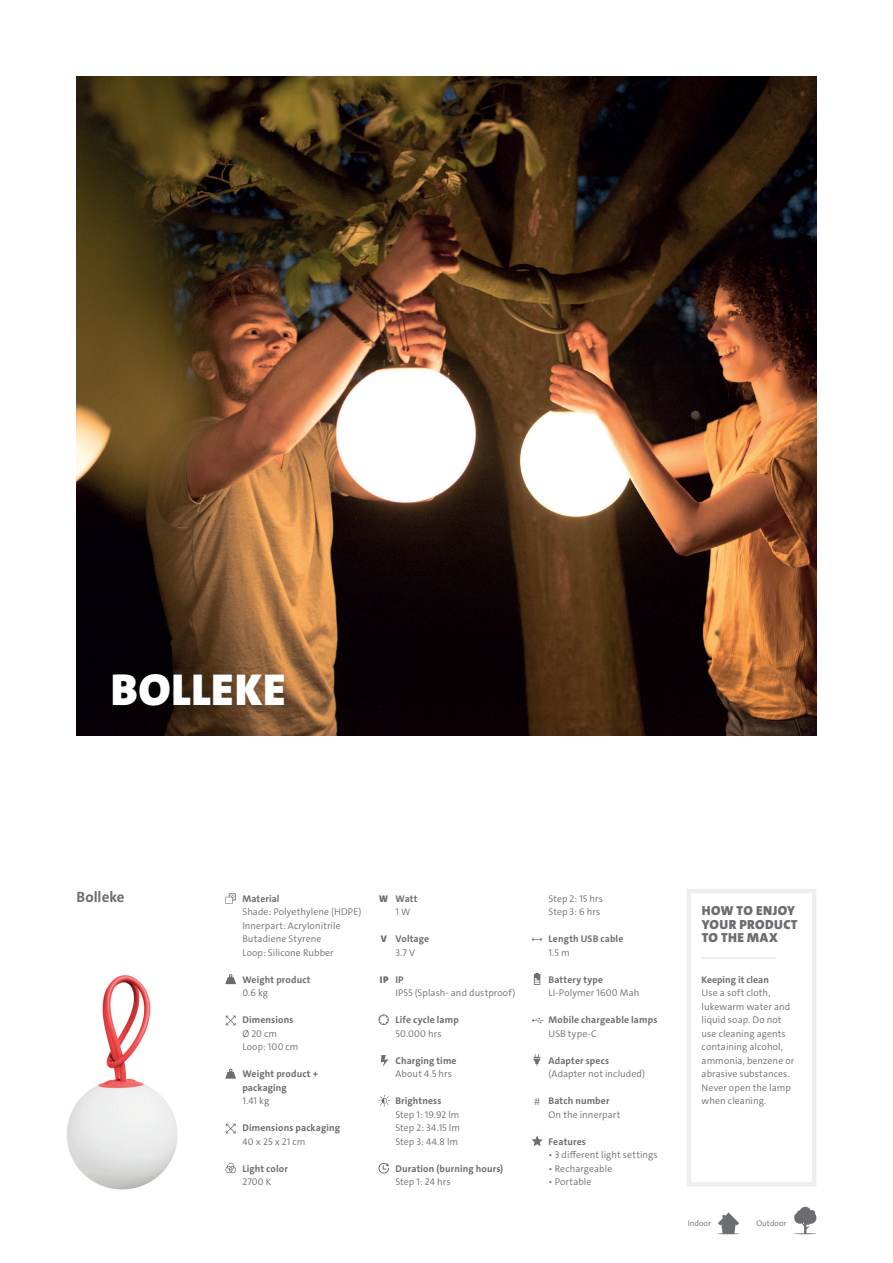
<style>
.page{position:relative;width:893px;height:1263px;background:#fff}
.page>*{position:absolute;margin:0;border:0;box-sizing:border-box;transform-origin:0 0}
.t1{font:900 45px "The Sans C4 s";letter-spacing:.015em;color:#fff}
.t2{font:700 15px "The Sans C4 s";color:#6c6d70}
.t3{font:900 13.2px/13.5px "The Sans C4 s";letter-spacing:.03em;color:#6c6d70}
.t4{font:300 9.75px/13.5px "The Sans C4 s";letter-spacing:.01em;color:#6c6d70}
.t5{font:700 9.75px/13.5px "The Sans C4 s";letter-spacing:.015em;color:#6c6d70}
.t6{font:300 8.25px "The Sans C4 s";color:#6c6d70}
.s1{font-weight:900}
.s2{font-weight:300}
.s3{font-weight:700}
.s4{font-size:10.5px}
</style>
<div class="page">
<div style="left:687px;top:889px;width:129px;height:297px;background:#fff;border:4px solid #eeeeef"></div>
<img style="left:77px;top:77px;width:739px;height:659px">
<svg style="left:225px;top:893px;width:11px;height:11px"></svg>
<svg style="left:225px;top:974px;width:11px;height:10px"></svg>
<svg style="left:226px;top:1015px;width:10px;height:10px"></svg>
<svg style="left:225px;top:1068px;width:11px;height:11px"></svg>
<svg style="left:226px;top:1123px;width:10px;height:10px"></svg>
<svg style="left:225px;top:1163px;width:11px;height:10px"></svg>
<svg style="left:378px;top:1014px;width:11px;height:11px"></svg>
<svg style="left:381px;top:1055px;width:7px;height:12px"></svg>
<svg style="left:378px;top:1095px;width:12px;height:11px"></svg>
<svg style="left:378px;top:1163px;width:11px;height:10px"></svg>
<svg style="left:531px;top:937px;width:11px;height:4px"></svg>
<svg style="left:534px;top:973px;width:6px;height:12px"></svg>
<svg style="left:532px;top:1018px;width:12px;height:5px"></svg>
<svg style="left:533px;top:1054px;width:7px;height:12px"></svg>
<svg style="left:531px;top:1135px;width:12px;height:11px"></svg>
<svg style="left:717px;top:1212px;width:23px;height:22px"></svg>
<svg style="left:794px;top:1206px;width:23px;height:28px"></svg>
<img style="left:67px;top:975px;width:111px;height:215px">
<h1 class="t1" style="left:111px;top:661px;width:177px">BOLLEKE</h1>
<h2 class="t2" style="left:77px;top:887px;width:50px">Bolleke</h2>
<p class="t5" style="left:242px;top:892px;width:39px">Material</p>
<p class="t4" style="left:242px;top:905px;width:120px">Shade: Polyethylene (HDPE)<br>Innerpart: Acrylonitrile<br>Butadiene Styrene<br>Loop: Silicone Rubber</p>
<p class="t5" style="left:242px;top:973px;width:70px">Weight product</p>
<p class="t4" style="left:242px;top:986px;width:27px">0.6 kg</p>
<p class="t5" style="left:242px;top:1013px;width:53px">Dimensions</p>
<p class="t4" style="left:242px;top:1027px;width:58px">Ø 20 cm<br>Loop: 100 cm</p>
<p class="t5" style="left:242px;top:1067px;width:77px">Weight product + packaging</p>
<p class="t4" style="left:242px;top:1094px;width:28px">1.41 kg</p>
<p class="t5" style="left:242px;top:1121px;width:99px">Dimensions packaging</p>
<p class="t4" style="left:242px;top:1135px;width:65px">40 x 25 x 21 cm</p>
<p class="t5" style="left:242px;top:1162px;width:47px">Light color</p>
<p class="t4" style="left:242px;top:1175px;width:31px">2700 K</p>
<p class="t5" style="left:395px;top:892px;width:24px;text-indent:-16px"><span class="s1">W</span> Watt<br><span class="s2">1 W</span></p>
<p class="t5" style="left:381px;top:932px;width:50px;text-align:center"><span class="s1">V</span> Voltage<br><span class="s2">3.7 V</span></p>
<p class="t4" style="left:395px;top:973px;width:121px;text-indent:-16px"><span class="s1">IP</span> <span class="s3">IP<br></span>IP55 (Splash- and dustproof)</p>
<p class="t5" style="left:395px;top:1013px;width:65px">Life cycle lamp</p>
<p class="t4" style="left:395px;top:1027px;width:48px">50.000 hrs</p>
<p class="t5" style="left:395px;top:1054px;width:63px">Charging time</p>
<p class="t4" style="left:395px;top:1067px;width:58px">About 4.5 hrs</p>
<p class="t5" style="left:395px;top:1094px;width:48px">Brightness</p>
<p class="t4" style="left:395px;top:1108px;width:66px;text-align:justify">Step 1: 19.92 lm Step 2: 34.15 lm Step 3: 44.8 lm</p>
<p class="t5" style="left:395px;top:1162px;width:109px">Duration (burning hours)</p>
<p class="t4" style="left:395px;top:1175px;width:57px">Step 1: 24 hrs</p>
<p class="t4" style="left:549px;top:892px;width:56px">Step 2: 15 hrs<br>Step 3: 6 hrs</p>
<p class="t5" style="left:549px;top:932px;width:76px">Length USB cable</p>
<p class="t4" style="left:549px;top:946px;width:23px">1.5 m</p>
<p class="t5" style="left:549px;top:973px;width:56px">Battery type</p>
<p class="t4" style="left:549px;top:986px;width:92px">LI-Polymer 1600 Mah</p>
<p class="t5" style="left:549px;top:1013px;width:110px">Mobile chargeable lamps</p>
<p class="t4" style="left:549px;top:1027px;width:50px">USB type-C</p>
<p class="t5" style="left:549px;top:1054px;width:62px">Adapter specs</p>
<p class="t4" style="left:549px;top:1067px;width:98px">(Adapter not included)</p>
<p class="t4" style="left:549px;top:1094px;width:73px;text-indent:-14px"><span class="s4">#</span> <span class="s3">Batch number<br></span>On the innerpart</p>
<p class="t5" style="left:549px;top:1135px;width:39px">Features</p>
<p class="t4" style="left:548px;top:1148px;width:111px">• 3 different light settings</p>
<p class="t4" style="left:548px;top:1162px;width:65px">• Rechargeable</p>
<p class="t4" style="left:548px;top:1175px;width:44px">• Portable</p>
<h3 class="t3" style="left:702px;top:904px;width:97px">HOW TO ENJOY<br>YOUR PRODUCT<br>TO THE MAX</h3>
<p class="t5" style="left:702px;top:973px;width:69px">Keeping it clean</p>
<p class="t4" style="left:702px;top:986px;width:94px">Use a soft cloth, lukewarm water and liquid soap. Do not use cleaning agents containing alcohol, ammonia, benzene or abrasive substances.<br>Never open the lamp when cleaning.</p>
<p class="t6" style="left:688px;top:1217px;width:25px">Indoor</p>
<p class="t6" style="left:756px;top:1217px;width:32px">Outdoor</p>
</div>
